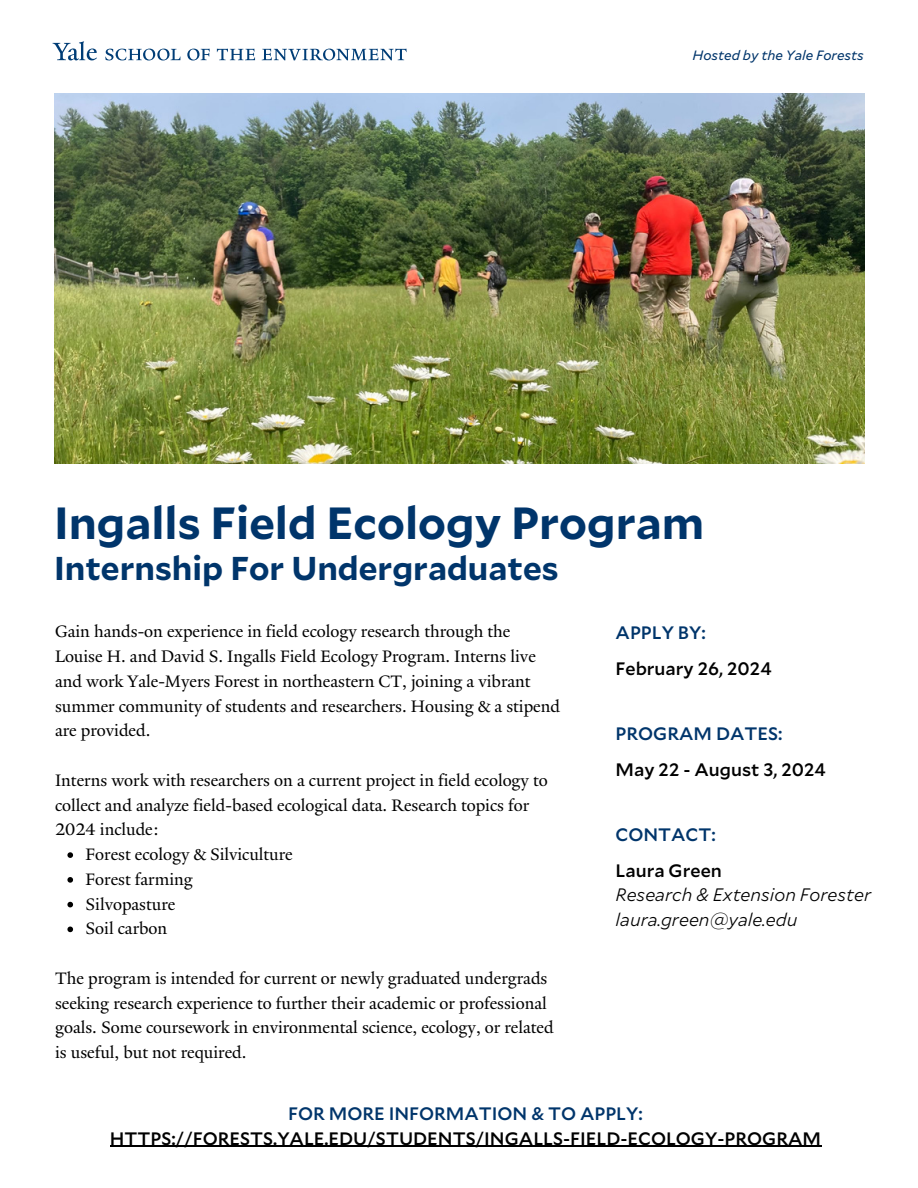
<style>
.page{position:relative;width:918px;height:1188px;background:#fff}
.page>*{position:absolute;margin:0;border:0;box-sizing:border-box;transform-origin:0 0}
.t1{font:700 45px "Mallory";color:#00356b}
.t2{font:700 33px "Mallory";color:#00356b}
.t3{font:18px/24.8px "Yale New";color:#000}
.t4{font:500 18px/24.8px "Mallory";color:#000;text-align:center}
.t5{font:italic 300 18px/24.8px "Mallory";color:#000}
.t6{font:500 18px "Mallory";color:#00356b}
.t7{font:italic 13.5px "Mallory";color:#00356b}
.s1{font-weight:500;font-style:normal}
.s2{color:#00356b}
</style>
<div class="page">
<img style="left:54px;top:94px;width:810px;height:370px">
<svg style="left:53px;top:41px;width:44px;height:19px"></svg>
<svg style="left:105px;top:49px;width:75px;height:11px"></svg>
<svg style="left:187px;top:49px;width:23px;height:11px"></svg>
<svg style="left:217px;top:49px;width:38px;height:11px"></svg>
<svg style="left:262px;top:49px;width:145px;height:11px"></svg>
<svg style="left:67px;top:852px;width:6px;height:6px"></svg>
<svg style="left:67px;top:877px;width:6px;height:6px"></svg>
<svg style="left:67px;top:902px;width:6px;height:5px"></svg>
<svg style="left:67px;top:927px;width:6px;height:5px"></svg>
<hr style="left:110px;top:1146px;width:711px;height:1px;background:#000">
<h4 class="t7" style="left:692px;top:45px;width:173px">Hosted by the Yale Forests</h4>
<p class="t1" style="left:54px;top:491px;width:652px">Ingalls Field Ecology Program</p>
<p class="t2" style="left:54px;top:545px;width:506px">Internship For Undergraduates</p>
<p class="t3" style="left:55px;top:619px;width:506px">Gain hands-on experience in field ecology research through the Louise H. and David S. Ingalls Field Ecology Program. Interns live and work Yale-Myers Forest in northeastern CT, joining a vibrant summer community of students and researchers. Housing &amp; a stipend are provided.</p>
<p class="t3" style="left:55px;top:768px;width:494px">Interns work with researchers on a current project in field ecology to collect and analyze field-based ecological data. Research topics for<br>2024 include:</p>
<h1 class="t3" style="left:86px;top:842px;width:209px">Forest ecology &amp; Silviculture</h1>
<h4 class="t3" style="left:86px;top:867px;width:109px">Forest farming</h4>
<h4 class="t3" style="left:86px;top:892px;width:91px">Silvopasture</h4>
<p class="t3" style="left:86px;top:916px;width:83px">Soil carbon</p>
<p class="t3" style="left:55px;top:966px;width:500px">The program is intended for current or newly graduated undergrads seeking research experience to further their academic or professional goals. Some coursework in environmental science, ecology, or related is useful, but not required.</p>
<h3 class="t6" style="left:616px;top:619px;width:92px">APPLY BY:</h3>
<h2 class="t4" style="left:616px;top:655px;width:158px">February 26, 2024</h2>
<h3 class="t6" style="left:616px;top:721px;width:168px">PROGRAM DATES:</h3>
<h2 class="t4" style="left:616px;top:756px;width:212px">May 22 - August 3, 2024</h2>
<p class="t6" style="left:616px;top:822px;width:102px">CONTACT:</p>
<p class="t5" style="left:616px;top:857px;width:257px"><span class="s1">Laura Green<br></span>Research &amp; Extension Forester laura.green@yale.edu</p>
<h2 class="t4" style="left:110px;top:1100px;width:713px"><span class="s2">FOR MORE INFORMATION &amp; TO APPLY:<br></span>HTTPS://FORESTS.YALE.EDU/STUDENTS/INGALLS-FIELD-ECOLOGY-PROGRAM</h2>
</div>
